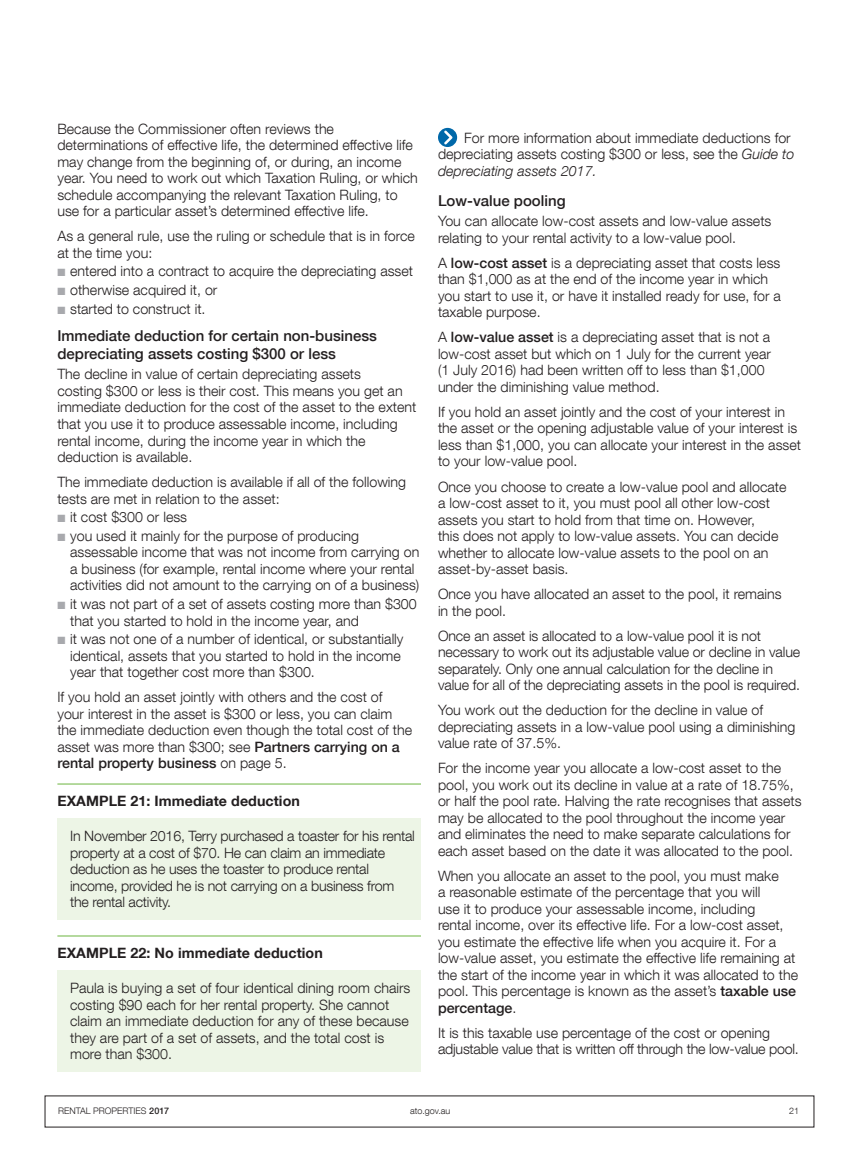
<style>
.page{position:relative;width:859px;height:1170px;background:#fff}
.page>*{position:absolute;margin:0;border:0;box-sizing:border-box;transform-origin:0 0}
._02_Subhead_3{font:500 15px/17.2px "Helvetica Neue LT Com";color:#231f20}
._01_Body{font:300 14.25px/16.5px "Helvetica Neue LT Com";color:#231f20}
._01_Bullet_1{font:300 14.25px/16.5px "Helvetica Neue LT Com";color:#231f20}
._01_Bullet_1_space_a{font:300 14.25px/16.5px "Helvetica Neue LT Com";color:#231f20}
._01_Body_no_space_af{font:300 14.25px/16.5px "Helvetica Neue LT Com";color:#231f20}
._03_eg_head{font:700 14.25px "Helvetica Neue LT Com";letter-spacing:.005em;color:#231f20}
.t1{font:300 9px "Helvetica Neue LT Com";color:#231f20}
.s1{color:#a8a9ad}
.s2{font-weight:500}
.s3{font-style:italic}
</style>
<div class="page">
<div style="left:57px;top:818px;width:364px;height:102px;background:#edf5e6"></div>
<hr style="left:57px;top:783px;width:364px;height:1px;background:#6cb43f">
<div style="left:57px;top:970px;width:364px;height:102px;background:#edf5e6"></div>
<hr style="left:57px;top:935px;width:364px;height:1px;background:#6cb43f">
<svg style="left:438px;top:128px;width:19px;height:19px"></svg>
<p class="_01_Body" style="left:57px;top:120px;width:362px">Because the Commissioner often reviews the determinations of effective life, the determined effective life may change from the beginning of, or during, an income year. You need to work out which Taxation Ruling, or which schedule accompanying the relevant Taxation Ruling, to use for a particular asset’s determined effective life.</p>
<p class="_01_Body_no_space_af" style="left:57px;top:227px;width:359px">As a general rule, use the ruling or schedule that is in force at the time you:</p>
<p class="_01_Bullet_1" style="left:57px;top:262px;width:357px"><span class="s1">■</span> entered into a contract to acquire the depreciating asset</p>
<p class="_01_Bullet_1" style="left:57px;top:281px;width:162px"><span class="s1">■</span> otherwise acquired it, or</p>
<p class="_01_Bullet_1_space_a" style="left:57px;top:300px;width:150px"><span class="s1">■</span> started to construct it.</p>
<p class="_02_Subhead_3" style="left:57px;top:327px;width:321px">Immediate deduction for certain non-business depreciating assets costing $300 or less</p>
<p class="_01_Body" style="left:57px;top:366px;width:360px">The decline in value of certain depreciating assets<br>costing $300 or less is their cost. This means you get an immediate deduction for the cost of the asset to the extent that you use it to produce assessable income, including rental income, during the income year in which the deduction is available.</p>
<p class="_01_Body_no_space_af" style="left:57px;top:473px;width:350px">The immediate deduction is available if all of the following tests are met in relation to the asset:</p>
<p class="_01_Bullet_1" style="left:57px;top:508px;width:131px"><span class="s1">■</span> it cost $300 or less</p>
<p class="_01_Bullet_1" style="left:70px;top:527px;width:351px;text-indent:-13px"><span class="s1">■</span> you used it mainly for the purpose of producing assessable income that was not income from carrying on a business (for example, rental income where your rental activities did not amount to the carrying on of a business)</p>
<p class="_01_Bullet_1" style="left:70px;top:595px;width:348px;text-indent:-13px"><span class="s1">■</span> it was not part of a set of assets costing more than $300 that you started to hold in the income year, and</p>
<p class="_01_Bullet_1_space_a" style="left:70px;top:630px;width:335px;text-indent:-13px"><span class="s1">■</span> it was not one of a number of identical, or substantially identical, assets that you started to hold in the income year that together cost more than $300.</p>
<p class="_01_Body" style="left:57px;top:688px;width:356px">If you hold an asset jointly with others and the cost of your interest in the asset is $300 or less, you can claim the immediate deduction even though the total cost of the asset was more than $300; see <span class="s2">Partners carrying on a rental property business</span> on page 5.</p>
<p class="_03_eg_head" style="left:57px;top:791px;width:244px">EXAMPLE 21: Immediate deduction</p>
<p class="_01_Body" style="left:70px;top:827px;width:346px">In November 2016, Terry purchased a toaster for his rental property at a cost of $70. He can claim an immediate deduction as he uses the toaster to produce rental income, provided he is not carrying on a business from the rental activity.</p>
<p class="_03_eg_head" style="left:57px;top:943px;width:267px">EXAMPLE 22: No immediate deduction</p>
<p class="_01_Body" style="left:70px;top:979px;width:342px">Paula is buying a set of four identical dining room chairs costing $90 each for her rental property. She cannot claim an immediate deduction for any of these because they are part of a set of assets, and the total cost is more than $300.</p>
<p class="_01_Body" style="left:438px;top:129px;width:358px;text-indent:26px">For more information about immediate deductions for depreciating assets costing $300 or less, see the <span class="s3">Guide to depreciating assets 2017.</span></p>
<p class="_02_Subhead_3" style="left:438px;top:191px;width:129px">Low-value pooling</p>
<p class="_01_Body" style="left:438px;top:213px;width:335px">You can allocate low-cost assets and low-value assets relating to your rental activity to a low-value pool.</p>
<p class="_01_Body" style="left:438px;top:254px;width:344px">A <span class="s2">low-cost asset</span> is a depreciating asset that costs less than $1,000 as at the end of the income year in which you start to use it, or have it installed ready for use, for a taxable purpose.</p>
<p class="_01_Body" style="left:438px;top:329px;width:334px">A <span class="s2">low-value asset</span> is a depreciating asset that is not a low-cost asset but which on 1 July for the current year (1 July 2016) had been written off to less than $1,000 under the diminishing value method.</p>
<p class="_01_Body" style="left:438px;top:403px;width:364px">If you hold an asset jointly and the cost of your interest in the asset or the opening adjustable value of your interest is less than $1,000, you can allocate your interest in the asset to your low-value pool.</p>
<p class="_01_Body" style="left:438px;top:478px;width:350px">Once you choose to create a low-value pool and allocate a low-cost asset to it, you must pool all other low-cost assets you start to hold from that time on. However,<br>this does not apply to low-value assets. You can decide whether to allocate low-value assets to the pool on an asset-by-asset basis.</p>
<p class="_01_Body" style="left:438px;top:585px;width:345px">Once you have allocated an asset to the pool, it remains in the pool.</p>
<p class="_01_Body" style="left:438px;top:627px;width:364px">Once an asset is allocated to a low-value pool it is not necessary to work out its adjustable value or decline in value separately. Only one annual calculation for the decline in value for all of the depreciating assets in the pool is required.</p>
<p class="_01_Body" style="left:438px;top:701px;width:359px">You work out the deduction for the decline in value of depreciating assets in a low-value pool using a diminishing value rate of 37.5%.</p>
<p class="_01_Body" style="left:438px;top:759px;width:365px">For the income year you allocate a low-cost asset to the pool, you work out its decline in value at a rate of 18.75%, or half the pool rate. Halving the rate recognises that assets may be allocated to the pool throughout the income year and eliminates the need to make separate calculations for each asset based on the date it was allocated to the pool.</p>
<p class="_01_Body" style="left:438px;top:867px;width:362px">When you allocate an asset to the pool, you must make<br>a reasonable estimate of the percentage that you will<br>use it to produce your assessable income, including<br>rental income, over its effective life. For a low-cost asset, you estimate the effective life when you acquire it. For a low‑value asset, you estimate the effective life remaining at the start of the income year in which it was allocated to the pool. This percentage is known as the asset’s <span class="s2">taxable use percentage</span>.</p>
<p class="_01_Body" style="left:438px;top:1024px;width:362px">It is this taxable use percentage of the cost or opening adjustable value that is written off through the low-value pool.</p>
<p class="t1" style="left:58px;top:1104px;width:112px">RENTAL PROPERTIES <span class="s2">2017</span></p>
<p class="t1" style="left:410px;top:1104px;width:42px">ato.gov.au</p>
<p class="t1" style="left:789px;top:1104px;width:12px">21</p>
</div>
